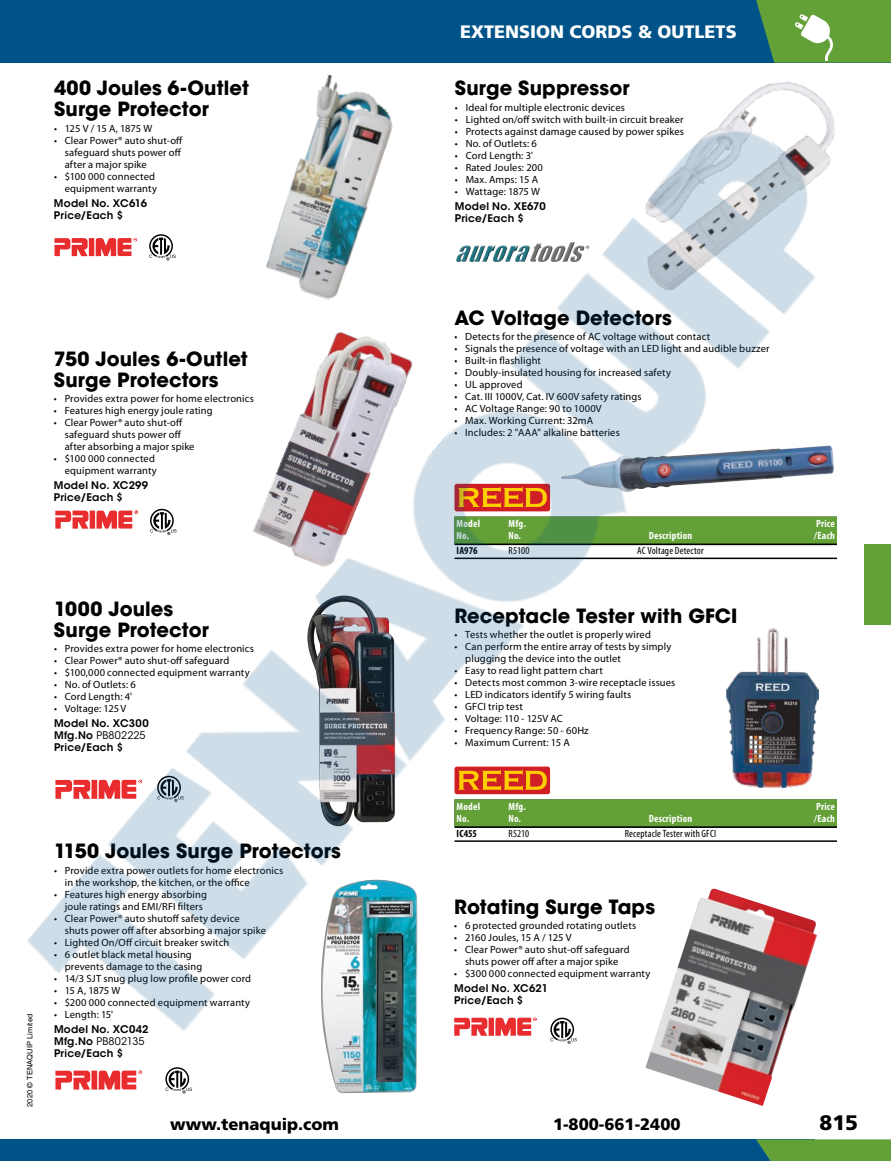
<style>
.page{position:relative;width:891px;height:1161px;background:#fff}
.page>*{position:absolute;margin:0;border:0;box-sizing:border-box;transform-origin:0 0}
.t1{font:900 21px "Frutiger LT Std";color:#000}
.Sub_Header{font:700 19.5px/21px "ITC Avant Garde Std";letter-spacing:.005em;color:#000}
.t2{font:900 18px "Frutiger LT Std";color:#fff}
.t3{font:900 16.5px "Frutiger LT Std";color:#000}
.Bullets{font:10.5px/12px "Myriad Pro";letter-spacing:.015em;color:#000}
.Model{font:600 10.5px/12px "ITC Avant Garde Std";letter-spacing:.02em;color:#000}
.Rule_Above___Below{font:700 condensed 10.5px "Myriad Pro";letter-spacing:.02em;color:#fff}
.Rule_Below{font:condensed 10.5px "Myriad Pro";letter-spacing:.015em;color:#000}
.Bullets-2{font:10.5px "Myriad Pro";letter-spacing:-.03em;color:#000}
.Rule_Below-2{font:700 condensed 10.5px "Myriad Pro";letter-spacing:.005em;color:#000}
.t4{font:7.5px "Helvetica LT Std";letter-spacing:.02em;color:#000}
.s1{font-weight:400}
</style>
<div class="page">
<div style="left:0;top:1139px;width:815px;height:22px;background:#005388"></div>
<svg style="left:756px;top:1139px;width:135px;height:22px;background:#5e9c3d"></svg>
<div style="left:0;top:0;width:891px;height:63px;background:#005388"></div>
<div style="left:864px;top:545px;width:27px;height:80px;background:#63a037"></div>
<svg style="left:756px;top:0;width:135px;height:63px;background:#59983e"></svg>
<img style="left:793px;top:12px;width:43px;height:51px">
<img style="left:317px;top:74px;width:59px;height:27px">
<img style="left:645px;top:1060px;width:132px;height:46px">
<img style="left:742px;top:81px;width:82px;height:20px">
<svg style="left:55px;top:1070px;width:87px;height:20px"></svg>
<img style="left:328px;top:1060px;width:89px;height:33px">
<svg style="left:165px;top:1067px;width:27px;height:27px"></svg>
<img style="left:27px;top:101px;width:842px;height:959px">
<p class="Sub_Header" style="left:54px;top:78px;width:196px">400 Joules 6-Outlet<br>Surge Protector</p>
<p class="Bullets-2" style="left:54px;top:122px;width:100px">• 125 V / 15 A, 1875 W</p>
<p class="Bullets" style="left:65px;top:134px;width:120px;text-indent:-11px">• Clear Power® auto shut-off safeguard shuts power off after a major spike</p>
<p class="Bullets" style="left:54px;top:170px;width:105px;text-align:right">• $100 000 connected equipment warranty</p>
<p class="Model" style="left:54px;top:197px;width:95px">Model No. XC616<br>Price/Each $</p>
<p class="t2" style="left:460px;top:21px;width:278px">EXTENSION CORDS &amp; OUTLETS</p>
<p class="Sub_Header" style="left:455px;top:78px;width:176px">Surge Suppressor</p>
<p class="Bullets" style="left:455px;top:101px;width:172px">• Ideal for multiple electronic devices</p>
<p class="Bullets" style="left:455px;top:113px;width:230px">• Lighted on/off switch with built-in circuit breaker</p>
<p class="Bullets" style="left:455px;top:125px;width:231px">• Protects against damage caused by power spikes</p>
<p class="Bullets" style="left:455px;top:137px;width:84px">• No. of Outlets: 6</p>
<p class="Bullets" style="left:455px;top:149px;width:80px">• Cord Length: 3'</p>
<p class="Bullets" style="left:455px;top:161px;width:89px">• Rated Joules: 200</p>
<p class="Bullets" style="left:455px;top:173px;width:85px">• Max. Amps: 15 A</p>
<p class="Bullets" style="left:455px;top:185px;width:87px">• Wattage: 1875 W</p>
<p class="Model" style="left:455px;top:200px;width:92px">Model No. XE670<br>Price/Each $</p>
<p class="t4" style="left:25px;top:1107px;width:95px;rotate:-90deg">2020 © TENAQUIP Limited</p>
<p class="Sub_Header" style="left:54px;top:348px;width:195px">750 Joules 6-Outlet<br>Surge Protectors</p>
<p class="Bullets" style="left:54px;top:393px;width:202px">• Provides extra power for home electronics</p>
<p class="Bullets" style="left:54px;top:405px;width:160px">• Features high energy joule rating</p>
<p class="Bullets" style="left:65px;top:417px;width:131px;text-indent:-11px">• Clear Power® auto shut-off safeguard shuts power off after absorbing a major spike</p>
<p class="Bullets" style="left:54px;top:453px;width:105px;text-align:right">• $100 000 connected equipment warranty</p>
<p class="Model" style="left:54px;top:479px;width:96px">Model No. XC299<br>Price/Each $</p>
<p class="Sub_Header" style="left:54px;top:598px;width:156px">1000 Joules<br>Surge Protector</p>
<p class="Bullets" style="left:54px;top:643px;width:202px">• Provides extra power for home electronics</p>
<p class="Bullets" style="left:54px;top:655px;width:177px">• Clear Power® auto shut-off safeguard</p>
<p class="Bullets" style="left:54px;top:667px;width:197px">• $100,000 connected equipment warranty</p>
<p class="Bullets" style="left:54px;top:679px;width:84px">• No. of Outlets: 6</p>
<p class="Bullets" style="left:54px;top:691px;width:80px">• Cord Length: 4'</p>
<p class="Bullets" style="left:54px;top:703px;width:74px">• Voltage: 125V</p>
<p class="Model" style="left:54px;top:718px;width:96px">Model No. XC300<br>Mfg.No <span class="s1">PB802225<br></span>Price/Each $</p>
<p class="Sub_Header" style="left:54px;top:841px;width:288px">1150 Joules Surge Protectors</p>
<p class="Bullets" style="left:65px;top:864px;width:220px;text-indent:-11px">• Provide extra power outlets for home electronics in the workshop, the kitchen, or the office</p>
<p class="Bullets" style="left:65px;top:888px;width:144px;text-indent:-11px">• Features high energy absorbing joule ratings and EMI/RFI filters</p>
<p class="Bullets" style="left:65px;top:912px;width:203px;text-indent:-11px">• Clear Power® auto shutoff safety device shuts power off after absorbing a major spike</p>
<p class="Bullets" style="left:54px;top:936px;width:177px">• Lighted On/Off circuit breaker switch</p>
<p class="Bullets" style="left:65px;top:948px;width:139px;text-indent:-11px">• 6 outlet black metal housing prevents damage to the casing</p>
<p class="Bullets" style="left:54px;top:972px;width:199px">• 14/3 SJT snug plug low profile power cord</p>
<p class="Bullets" style="left:54px;top:984px;width:68px">• 15 A, 1875 W</p>
<p class="Bullets" style="left:54px;top:996px;width:198px">• $200 000 connected equipment warranty</p>
<p class="Bullets" style="left:54px;top:1008px;width:61px">• Length: 15'</p>
<p class="Model" style="left:54px;top:1023px;width:96px">Model No. XC042<br>Mfg.No <span class="s1">PB802135<br></span>Price/Each $</p>
<p class="Sub_Header" style="left:454px;top:307px;width:219px">AC Voltage Detectors</p>
<p class="Bullets" style="left:454px;top:331px;width:257px">• Detects for the presence of AC voltage without contact</p>
<p class="Bullets" style="left:454px;top:343px;width:317px">• Signals the presence of voltage with an LED light and audible buzzer</p>
<p class="Bullets" style="left:454px;top:355px;width:88px">• Built-in flashlight</p>
<p class="Bullets" style="left:454px;top:367px;width:218px">• Doubly-insulated housing for increased safety</p>
<p class="Bullets" style="left:454px;top:379px;width:70px">• UL approved</p>
<p class="Bullets" style="left:454px;top:391px;width:189px">• Cat. III 1000V, Cat. IV 600V safety ratings</p>
<p class="Bullets" style="left:454px;top:403px;width:149px">• AC Voltage Range: 90 to 1000V</p>
<p class="Bullets" style="left:454px;top:415px;width:140px">• Max. Working Current: 32mA</p>
<p class="Bullets" style="left:454px;top:427px;width:167px">• Includes: 2 "AAA" alkaline batteries</p>
<p class="Rule_Above___Below" style="left:457px;top:518px;width:25px">Model</p>
<p class="Rule_Above___Below" style="left:508px;top:518px;width:19px">Mfg.</p>
<p class="Rule_Above___Below" style="left:816px;top:518px;width:20px">Price</p>
<p class="Rule_Above___Below" style="left:457px;top:530px;width:14px">No.</p>
<p class="Rule_Above___Below" style="left:508px;top:530px;width:14px">No.</p>
<p class="Rule_Above___Below" style="left:649px;top:530px;width:45px">Description</p>
<p class="Rule_Above___Below" style="left:814px;top:530px;width:22px">/Each</p>
<p class="Rule_Below-2" style="left:457px;top:545px;width:22px">IA976</p>
<p class="Rule_Below" style="left:508px;top:545px;width:22px">R5100</p>
<p class="Rule_Below" style="left:637px;top:545px;width:68px">AC Voltage Detector</p>
<p class="Sub_Header" style="left:454px;top:605px;width:284px">Receptacle Tester with GFCI</p>
<p class="Bullets" style="left:454px;top:629px;width:198px">• Tests whether the outlet is properly wired</p>
<p class="Bullets" style="left:465px;top:641px;width:207px;text-indent:-11px">• Can perform the entire array of tests by simply plugging the device into the outlet</p>
<p class="Bullets" style="left:454px;top:665px;width:150px">• Easy to read light pattern chart</p>
<p class="Bullets" style="left:454px;top:677px;width:222px">• Detects most common 3-wire receptacle issues</p>
<p class="Bullets" style="left:454px;top:689px;width:178px">• LED indicators identify 5 wiring faults</p>
<p class="Bullets" style="left:454px;top:701px;width:70px">• GFCI trip test</p>
<p class="Bullets" style="left:454px;top:713px;width:110px">• Voltage: 110 - 125V AC</p>
<p class="Bullets" style="left:454px;top:725px;width:136px">• Frequency Range: 50 - 60Hz</p>
<p class="Bullets" style="left:454px;top:737px;width:117px">• Maximum Current: 15 A</p>
<p class="Rule_Above___Below" style="left:457px;top:801px;width:25px">Model</p>
<p class="Rule_Above___Below" style="left:508px;top:801px;width:19px">Mfg.</p>
<p class="Rule_Above___Below" style="left:816px;top:801px;width:20px">Price</p>
<p class="Rule_Above___Below" style="left:457px;top:813px;width:14px">No.</p>
<p class="Rule_Above___Below" style="left:508px;top:813px;width:14px">No.</p>
<p class="Rule_Above___Below" style="left:649px;top:813px;width:45px">Description</p>
<p class="Rule_Above___Below" style="left:814px;top:813px;width:22px">/Each</p>
<p class="Rule_Below-2" style="left:457px;top:828px;width:22px">IC455</p>
<p class="Rule_Below" style="left:508px;top:828px;width:22px">R5210</p>
<p class="Rule_Below" style="left:625px;top:828px;width:93px">Receptacle Tester with GFCI</p>
<p class="Sub_Header" style="left:454px;top:896px;width:202px">Rotating Surge Taps</p>
<p class="Bullets" style="left:454px;top:920px;width:184px">• 6 protected grounded rotating outlets</p>
<p class="Bullets" style="left:454px;top:932px;width:119px">• 2160 Joules, 15 A / 125 V</p>
<p class="Bullets" style="left:454px;top:944px;width:177px;text-align:center">• Clear Power® auto shut-off safeguard shuts power off after a major spike</p>
<p class="Bullets" style="left:454px;top:968px;width:198px">• $300 000 connected equipment warranty</p>
<p class="Model" style="left:454px;top:983px;width:95px">Model No. XC621<br>Price/Each $</p>
<h3 class="t3" style="left:170px;top:1114px;width:170px">www.tenaquip.com</h3>
<h3 class="t3" style="left:553px;top:1114px;width:129px">1-800-661-2400</h3>
<h1 class="t1" style="left:820px;top:1110px;width:40px">815</h1>
</div>
